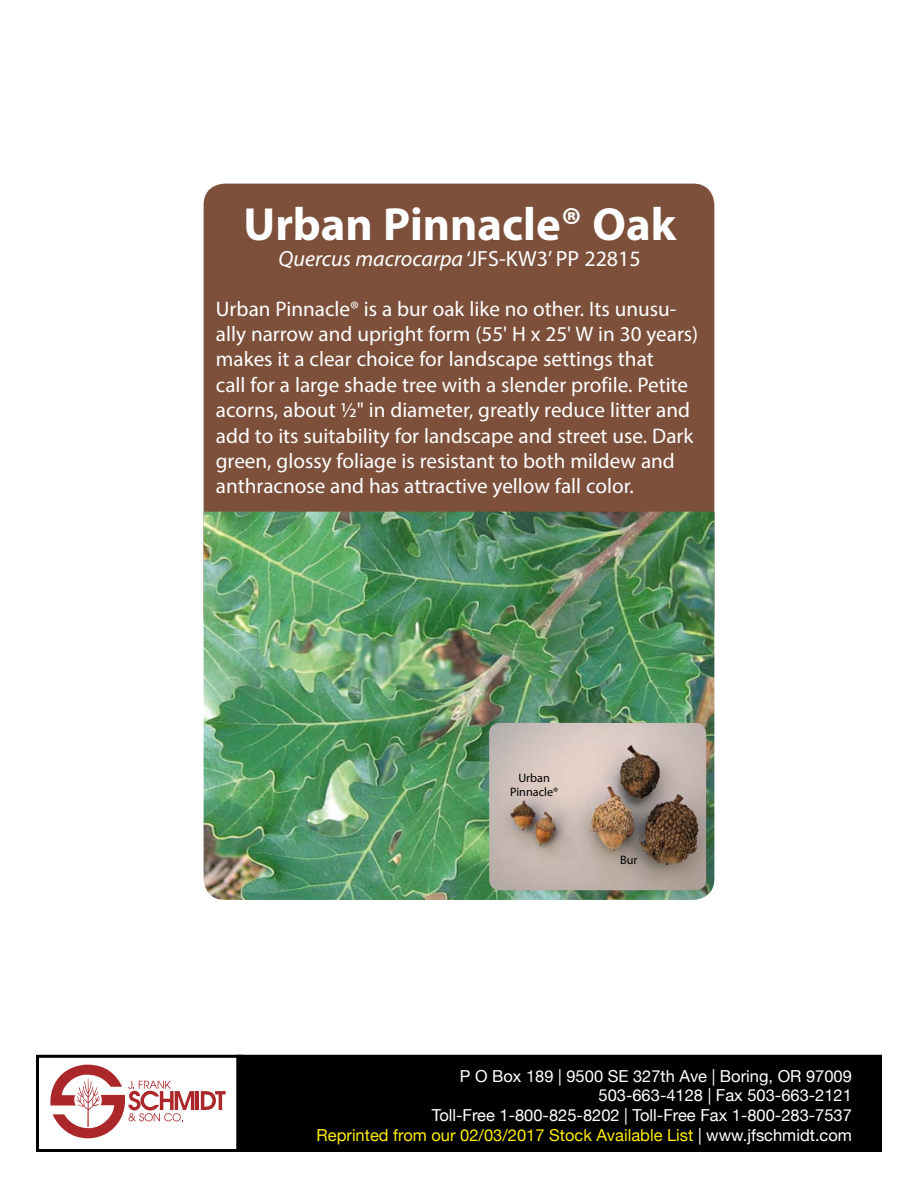
<style>
.page{position:relative;width:918px;height:1188px;background:#fff}
.page>*{position:absolute;margin:0;border:0;box-sizing:border-box;transform-origin:0 0}
.t1{font:700 46.65px "Myriad Pro";color:#fff}
.t2{font:italic 22.05px "Myriad Pro";color:#fff}
.t3{font:21.15px/25.3px "Myriad Pro";color:#fff}
.t4{font:16.5px/19.8px "Helvetica Neue";color:#fff;text-align:right}
.t5{font:12.3px/14.1px "Myriad Pro";color:#000;text-align:center}
.s1{font-style:normal}
.s2{color:#ffee01}
</style>
<div class="page">
<svg style="left:50px;top:1065px;width:144px;height:73px"></svg>
<hr style="left:196px;top:1091px;width:3px;height:19px;background:#ab282a">
<svg style="left:201px;top:1091px;width:25px;height:19px"></svg>
<div style="left:36px;top:1055px;width:208px;height:97px;border:3px solid #000"></div>
<div style="left:238px;top:1056px;width:642px;height:94px;background:#000"></div>
<div style="left:236px;top:1055px;width:646px;height:97px;border:3px solid #000"></div>
<div style="left:204px;top:184px;width:510px;height:455px;background:#7d503b;border-radius:21px"></div>
<img style="left:204px;top:512px;width:510px;height:388px">
<img style="left:489px;top:723px;width:217px;height:167px">
<h1 class="t1" style="left:243px;top:194px;width:434px">Urban Pinnacle® Oak</h1>
<p class="t2" style="left:279px;top:245px;width:364px">Quercus macrocarpa <span class="s1">‘JFS-KW3’ PP 22815</span></p>
<p class="t3" style="left:216px;top:296px;width:484px">Urban Pinnacle® is a bur oak like no other. Its unusu&shy;ally narrow and upright form (55' H x 25' W in 30 years) makes it a clear choice for landscape settings that<br>call for a large shade tree with a slender profile. Petite acorns, about ½" in diameter, greatly reduce litter and add to its suitability for landscape and street use. Dark green, glossy foliage is resistant to both mildew and anthracnose and has attractive yellow fall color.</p>
<p class="t5" style="left:510px;top:770px;width:50px">Urban<br>Pinnacle®</p>
<p class="t5" style="left:620px;top:852px;width:19px">Bur</p>
<p class="t4" style="left:317px;top:1067px;width:537px">P O Box 189 | 9500 SE 327th Ave | Boring, OR 97009<br>503-663-4128 | Fax 503-663-2121<br>Toll-Free 1-800-825-8202 | Toll-Free Fax 1-800-283-7537<br><span class="s2">Reprinted from our 02/03/2017 Stock Available List</span> | www.jfschmidt.com</p>
</div>
